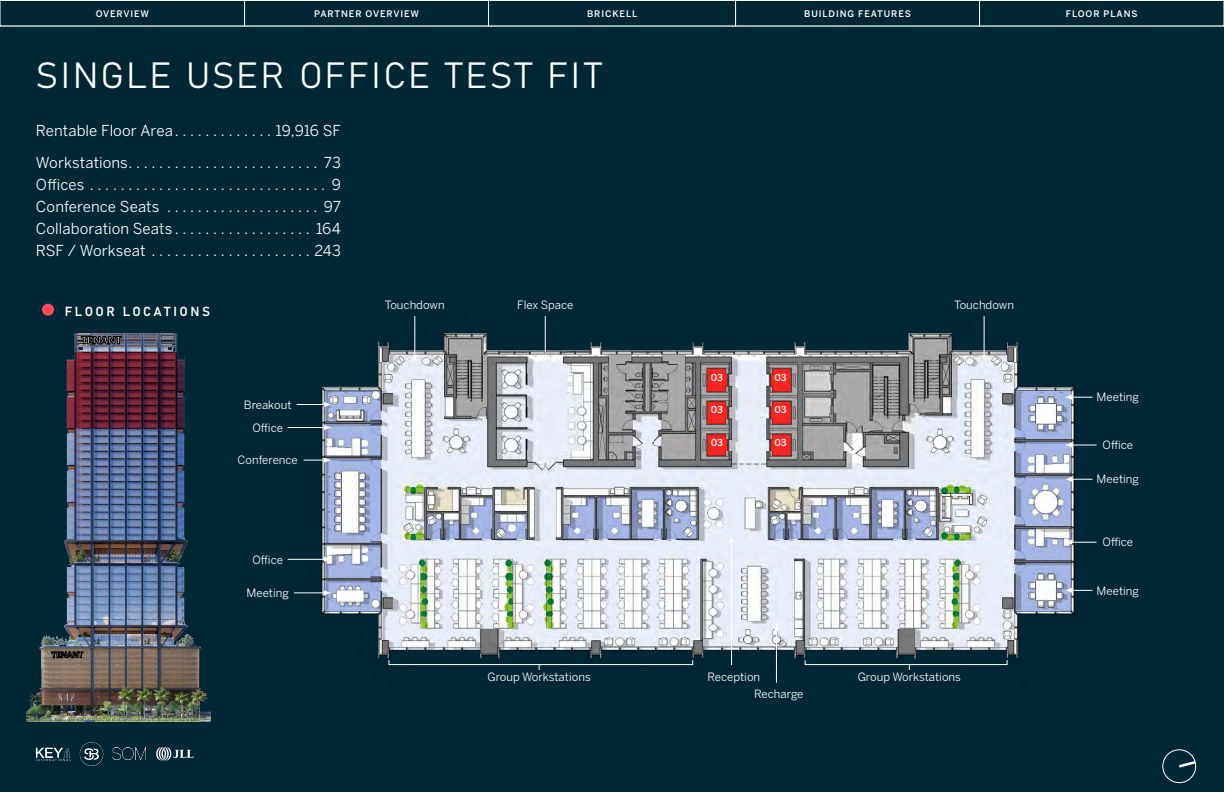
<style>
.page{position:relative;width:1224px;height:792px;background:#fff}
.page>*{position:absolute;margin:0;border:0;box-sizing:border-box;transform-origin:0 0}
.t1{font:36px "Bahnschrift";letter-spacing:.075em;color:#fff}
.t2{font:15px/22px "Benton Sans";letter-spacing:.005em;color:#fff}
.t3{font:13px "Bahnschrift";letter-spacing:.185em;color:#fff}
.t4{font:11.4px "Benton Sans";color:#fff}
.t5{font:500 9.5px "Benton Sans";letter-spacing:-.02em;color:#fff}
.t6{font:500 9px "Benton Sans";letter-spacing:.1em;color:#fff}
</style>
<div class="page">
<div style="left:0;top:26px;width:1224px;height:766px;background:#002734"></div>
<img style="left:46px;top:303px;width:1150px;height:481px">
<div style="left:42px;top:304px;width:12px;height:12px;background:#ff4b5a;border-radius:50%"></div>
<div style="left:1163px;top:749px;width:33px;height:34px;border:1px solid #fff;border-radius:50%"></div>
<svg style="left:1176px;top:759px;width:21px;height:11px"></svg>
<hr style="left:731px;top:541px;width:1px;height:124px;background:#fff">
<svg style="left:729px;top:536px;width:5px;height:6px"></svg>
<hr style="left:776px;top:629px;width:1px;height:54px;background:#fff">
<svg style="left:774px;top:624px;width:5px;height:7px"></svg>
<div style="left:389px;top:660px;width:304px;height:5px;border:1px solid #fff"></div>
<hr style="left:288px;top:427px;width:38px;height:1px;background:#fff">
<svg style="left:324px;top:425px;width:7px;height:5px"></svg>
<svg style="left:304px;top:458px;width:27px;height:5px"></svg>
<hr style="left:288px;top:559px;width:38px;height:1px;background:#fff">
<svg style="left:324px;top:557px;width:7px;height:5px"></svg>
<hr style="left:294px;top:593px;width:32px;height:1px;background:#fff">
<svg style="left:324px;top:590px;width:7px;height:5px"></svg>
<svg style="left:297px;top:402px;width:34px;height:5px"></svg>
<hr style="left:415px;top:316px;width:1px;height:41px;background:#fff">
<svg style="left:412px;top:355px;width:5px;height:7px"></svg>
<hr style="left:984px;top:316px;width:1px;height:41px;background:#fff">
<svg style="left:982px;top:355px;width:5px;height:7px"></svg>
<svg style="left:1065px;top:477px;width:27px;height:5px"></svg>
<svg style="left:1065px;top:395px;width:27px;height:5px"></svg>
<svg style="left:1065px;top:443px;width:32px;height:5px"></svg>
<svg style="left:1065px;top:540px;width:32px;height:5px"></svg>
<svg style="left:1065px;top:588px;width:27px;height:5px"></svg>
<hr style="left:545px;top:316px;width:1px;height:41px;background:#fff">
<svg style="left:543px;top:355px;width:5px;height:7px"></svg>
<img style="left:27px;top:334px;width:183px;height:388px">
<svg style="left:67px;top:352px;width:117px;height:76px;background:#5a1f32"></svg>
<div style="left:805px;top:660px;width:202px;height:5px;border:1px solid #fff"></div>
<img style="left:71px;top:743px;width:41px;height:23px">
<img style="left:112px;top:748px;width:33px;height:11px">
<svg style="left:0;top:26px;width:1224px;height:1px"></svg>
<svg style="left:81px;top:336px;width:40px;height:8px"></svg>
<svg style="left:52px;top:652px;width:31px;height:6px"></svg>
<svg style="left:156px;top:747px;width:38px;height:14px"></svg>
<svg style="left:36px;top:748px;width:35px;height:13px"></svg>
<div style="left:0;top:0;width:245px;height:26px;background:#002734"></div>
<div style="left:0;top:0;width:245px;height:26px;border:1px solid #fff"></div>
<div style="left:245px;top:0;width:244px;height:26px;background:#002734"></div>
<div style="left:244px;top:0;width:245px;height:26px;border:1px solid #fff"></div>
<div style="left:489px;top:0;width:247px;height:26px;background:#002734"></div>
<div style="left:488px;top:0;width:248px;height:26px;border:1px solid #fff"></div>
<div style="left:736px;top:0;width:244px;height:26px;background:#002734"></div>
<div style="left:735px;top:0;width:245px;height:26px;border:1px solid #fff"></div>
<div style="left:980px;top:0;width:244px;height:26px;background:#002734"></div>
<div style="left:979px;top:0;width:245px;height:26px;border:1px solid #fff"></div>
<p class="t6" style="left:96px;top:8px;width:55px">OVERVIEW</p>
<p class="t6" style="left:314px;top:8px;width:106px">PARTNER OVERVIEW</p>
<p class="t6" style="left:587px;top:8px;width:52px">BRICKELL</p>
<p class="t6" style="left:804px;top:8px;width:108px">BUILDING FEATURES</p>
<p class="t6" style="left:1066px;top:8px;width:73px">FLOOR PLANS</p>
<h1 class="t1" style="left:36px;top:48px;width:567px">SINGLE USER OFFICE TEST FIT</h1>
<p class="t2" style="left:36px;top:115px;width:307px;line-height:32px">Rentable Floor Area . . . . . . . . . . . . . 19,916 SF<br>Workstations . . . . . . . . . . . . . . . . . . . . . . . . . 73</p>
<p class="t2" style="left:36px;top:174px;width:307px;text-align:justify">Offices . . . . . . . . . . . . . . . . . . . . . . . . . . . . . . . 9<br>Conference Seats . . . . . . . . . . . . . . . . . . . . 97<br>Collaboration Seats . . . . . . . . . . . . . . . . . . 164<br>RSF / Workseat . . . . . . . . . . . . . . . . . . . . . 243</p>
<p class="t3" style="left:65px;top:301px;width:147px">FLOOR LOCATIONS</p>
<p class="t4" style="left:244px;top:398px;width:49px">Breakout</p>
<p class="t4" style="left:252px;top:421px;width:32px">Office</p>
<p class="t4" style="left:238px;top:453px;width:62px">Conference</p>
<p class="t4" style="left:252px;top:553px;width:32px">Office</p>
<p class="t4" style="left:247px;top:586px;width:44px">Meeting</p>
<p class="t4" style="left:517px;top:298px;width:58px">Flex Space</p>
<p class="t4" style="left:385px;top:298px;width:61px">Touchdown</p>
<p class="t4" style="left:954px;top:298px;width:61px">Touchdown</p>
<p class="t4" style="left:487px;top:670px;width:105px">Group Workstations</p>
<p class="t5" style="left:711px;top:372px;width:14px">03</p>
<p class="t5" style="left:775px;top:372px;width:14px">03</p>
<p class="t5" style="left:711px;top:404px;width:14px">03</p>
<p class="t5" style="left:775px;top:404px;width:14px">03</p>
<p class="t5" style="left:711px;top:437px;width:14px">03</p>
<p class="t5" style="left:775px;top:437px;width:14px">03</p>
<p class="t4" style="left:708px;top:670px;width:54px">Reception</p>
<p class="t4" style="left:858px;top:670px;width:105px">Group Workstations</p>
<p class="t4" style="left:754px;top:687px;width:51px">Recharge</p>
<p class="t4" style="left:1097px;top:390px;width:44px">Meeting</p>
<p class="t4" style="left:1103px;top:438px;width:32px">Office</p>
<p class="t4" style="left:1097px;top:472px;width:44px">Meeting</p>
<p class="t4" style="left:1103px;top:535px;width:32px">Office</p>
<p class="t4" style="left:1097px;top:584px;width:44px">Meeting</p>
</div>
